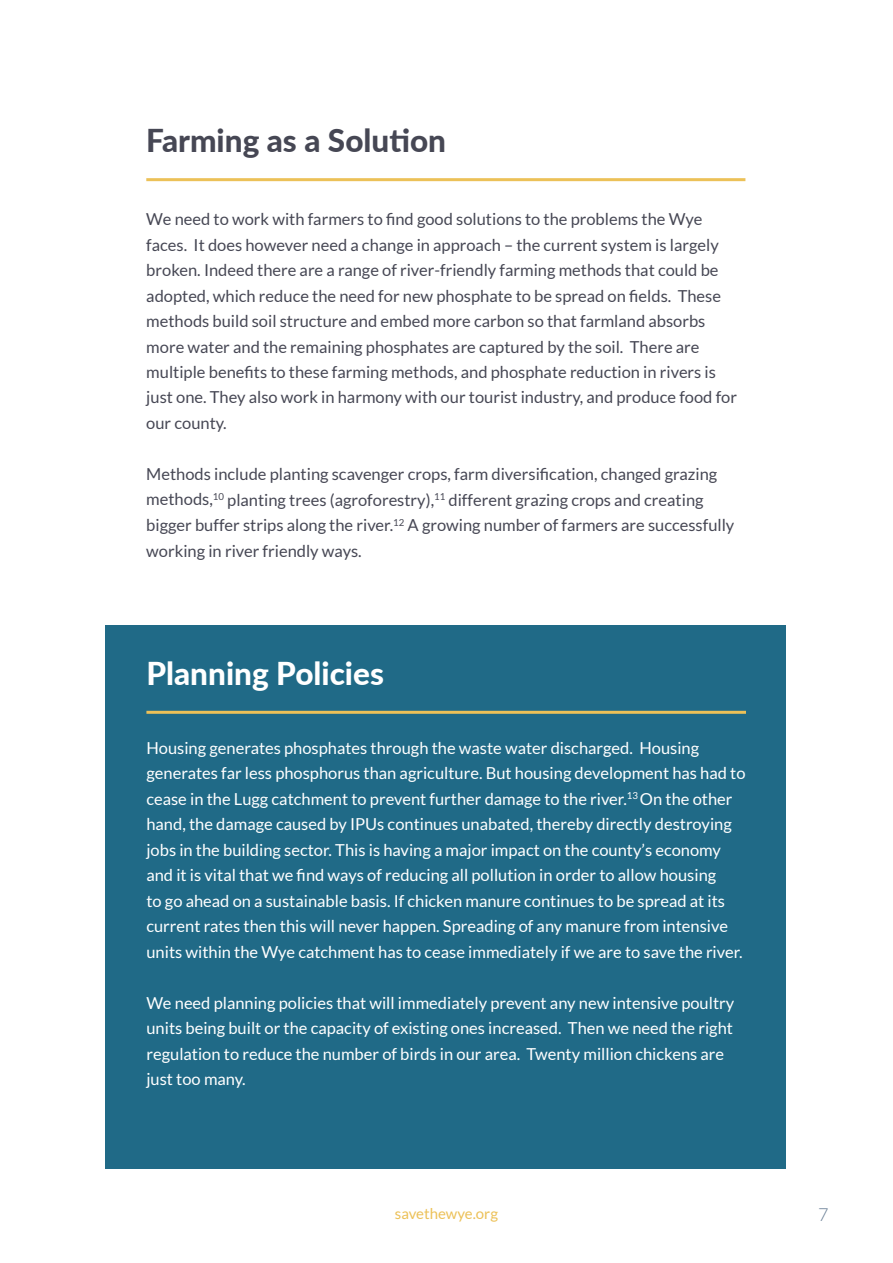
<style>
.page{position:relative;width:893px;height:1263px;background:#fff}
.page>*{position:absolute;margin:0;border:0;box-sizing:border-box;transform-origin:0 0}
.t1{font:800 31.5px "Lato";color:#464754}
.t2{font:800 31.5px "Lato";color:#fff}
.t3{font:300 18px "Lato";color:#677d94}
.t4{font:16.5px/25.5px "Lato";color:#fff}
.t5{font:16.5px/25.5px "Lato";color:#464754}
.t6{font:15px "Lato";color:#ecc158}
</style>
<div class="page">
<hr style="left:146px;top:178px;width:599px;height:3px;background:#ecc158">
<div style="left:106px;top:625px;width:680px;height:543px;background:#206a87"></div>
<hr style="left:146px;top:711px;width:600px;height:3px;background:#ecc158">
<h1 class="t1" style="left:146px;top:117px;width:301px">Farming as a Solution</h1>
<p class="t5" style="left:146px;top:206px;width:592px">We need to work with farmers to find good solutions to the problems the Wye faces. It does however need a change in approach – the current system is largely broken. Indeed there are a range of river-friendly farming methods that could be adopted, which reduce the need for new phosphate to be spread on fields. These methods build soil structure and embed more carbon so that farmland absorbs more water and the remaining phosphates are captured by the soil. There are multiple benefits to these farming methods, and phosphate reduction in rivers is just one. They also work in harmony with our tourist industry, and produce food for our county.</p>
<p class="t5" style="left:146px;top:461px;width:590px">Methods include planting scavenger crops, farm diversification, changed grazing methods,<sup>10</sup> planting trees (agroforestry),<sup>11</sup> different grazing crops and creating bigger buffer strips along the river.<sup>12</sup> A growing number of farmers are successfully working in river friendly ways.</p>
<h1 class="t2" style="left:146px;top:650px;width:239px">Planning Policies</h1>
<p class="t4" style="left:146px;top:735px;width:601px">Housing generates phosphates through the waste water discharged. Housing generates far less phosphorus than agriculture. But housing development has had to cease in the Lugg catchment to prevent further damage to the river.<sup>13</sup> On the other hand, the damage caused by IPUs continues unabated, thereby directly destroying jobs in the building sector. This is having a major impact on the county’s economy and it is vital that we find ways of reducing all pollution in order to allow housing<br>to go ahead on a sustainable basis. If chicken manure continues to be spread at its current rates then this will never happen. Spreading of any manure from intensive units within the Wye catchment has to cease immediately if we are to save the river.</p>
<p class="t4" style="left:146px;top:990px;width:589px">We need planning policies that will immediately prevent any new intensive poultry units being built or the capacity of existing ones increased. Then we need the right regulation to reduce the number of birds in our area. Twenty million chickens are just too many.</p>
<p class="t6" style="left:395px;top:1205px;width:105px">savethewye.org</p>
<p class="t3" style="left:818px;top:1205px;width:12px">7</p>
</div>
